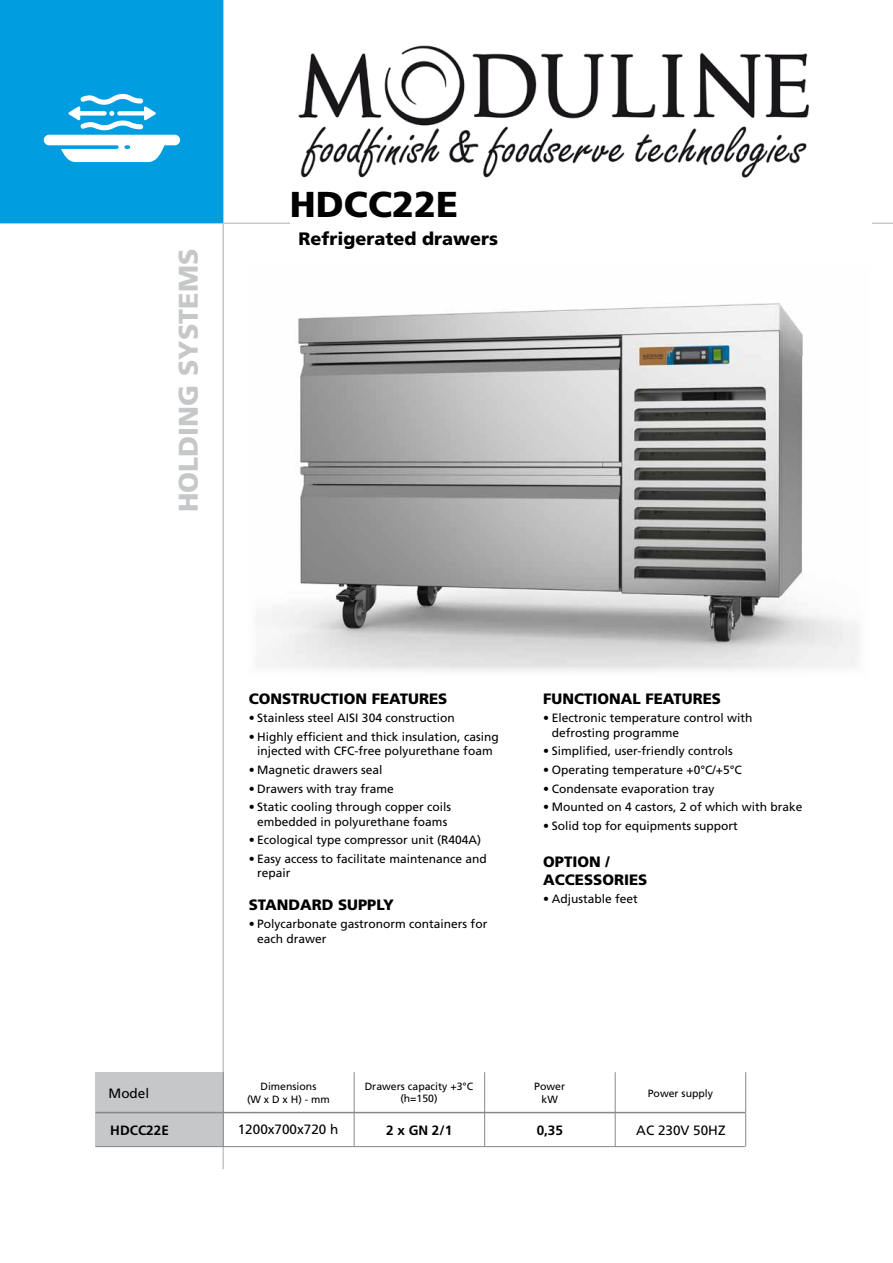
<style>
.page{position:relative;width:893px;height:1263px;background:#fff}
.page>*{position:absolute;margin:0;border:0;box-sizing:border-box;transform-origin:0 0}
.t1{font:900 36px "Frutiger";color:#000}
.t2{font:900 27px "Frutiger";color:#c6c7c8}
.t3{font:900 18px "Frutiger";color:#000}
.t4{font:900 15px/18px "Frutiger";color:#000}
.t5{font:13.5px "Frutiger";color:#000}
.t6{font:700 13.5px "Frutiger";color:#000}
.t7{font:12px/14.4px "Frutiger";color:#000}
.t8{font:10.5px/12.6px "Frutiger";color:#000;text-align:center}
</style>
<div class="page">
<img style="left:271px;top:303px;width:587px;height:368px">
<hr style="left:0;top:222px;width:893px;height:2px;background:#c6c7c8">
<hr style="left:222px;top:0;width:2px;height:1169px;background:#c6c7c8">
<div style="left:0;top:0;width:222px;height:222px;background:#009ee0"></div>
<svg style="left:44px;top:94px;width:136px;height:68px"></svg>
<img style="left:298px;top:45px;width:511px;height:133px">
<div style="left:95px;top:1072px;width:128px;height:74px;background:#c6c7c8"></div>
<hr style="left:95px;top:1112px;width:650px;height:1px;background:#87888a">
<hr style="left:95px;top:1146px;width:650px;height:1px;background:#87888a">
<hr style="left:484px;top:1072px;width:1px;height:74px;background:#87888a">
<hr style="left:354px;top:1072px;width:1px;height:74px;background:#87888a">
<hr style="left:223px;top:1072px;width:1px;height:74px;background:#87888a">
<hr style="left:615px;top:1072px;width:1px;height:74px;background:#87888a">
<hr style="left:745px;top:1072px;width:1px;height:74px;background:#87888a">
<div style="left:290px;top:189px;width:581px;height:39px;background:#fff"></div>
<h2 class="t2" style="left:172px;top:512px;width:265px;rotate:-90deg">HOLDING SYSTEMS</h2>
<h1 class="t1" style="left:290px;top:183px;width:170px">HDCC22E</h1>
<h3 class="t3" style="left:298px;top:228px;width:201px">Refrigerated drawers</h3>
<p class="t4" style="left:249px;top:689px;width:200px">CONSTRUCTION FEATURES</p>
<p class="t7" style="left:249px;top:711px;width:207px">• Stainless steel AISI 304 construction</p>
<p class="t7" style="left:249px;top:729px;width:251px;text-align:center">• Highly efficient and thick insulation, casing injected with CFC-free polyurethane foam</p>
<p class="t7" style="left:249px;top:762px;width:135px">• Magnetic drawers seal</p>
<p class="t7" style="left:249px;top:781px;width:147px">• Drawers with tray frame</p>
<p class="t7" style="left:249px;top:800px;width:204px;text-align:center">• Static cooling through copper coils embedded in polyurethane foams</p>
<p class="t7" style="left:249px;top:833px;width:234px">• Ecological type compressor unit (R404A)</p>
<p class="t7" style="left:257px;top:851px;width:231px;text-indent:-9px">• Easy access to facilitate maintenance and repair</p>
<p class="t4" style="left:249px;top:895px;width:147px">STANDARD SUPPLY</p>
<p class="t7" style="left:257px;top:917px;width:232px;text-indent:-9px">• Polycarbonate gastronorm containers for each drawer</p>
<p class="t4" style="left:543px;top:689px;width:179px">FUNCTIONAL FEATURES</p>
<p class="t7" style="left:552px;top:711px;width:202px;text-indent:-9px">• Electronic temperature control with defrosting programme</p>
<p class="t7" style="left:543px;top:744px;width:191px">• Simplified, user-friendly controls</p>
<p class="t7" style="left:543px;top:762px;width:200px">• Operating temperature +0°C/+5°C</p>
<p class="t7" style="left:543px;top:781px;width:173px">• Condensate evaporation tray</p>
<p class="t7" style="left:543px;top:800px;width:261px">• Mounted on 4 castors, 2 of which with brake</p>
<p class="t7" style="left:543px;top:818px;width:196px">• Solid top for equipments support</p>
<p class="t4" style="left:543px;top:852px;width:106px">OPTION /<br>ACCESSORIES</p>
<p class="t7" style="left:543px;top:892px;width:96px">• Adjustable feet</p>
<p class="t8" style="left:365px;top:1079px;width:110px">Drawers capacity +3°C (h=150)</p>
<p class="t5" style="left:109px;top:1085px;width:42px">Model</p>
<p class="t8" style="left:247px;top:1080px;width:84px">Dimensions<br>(W x D x H) - mm</p>
<p class="t8" style="left:534px;top:1080px;width:32px">Power kW</p>
<p class="t8" style="left:648px;top:1087px;width:67px">Power supply</p>
<p class="t6" style="left:110px;top:1122px;width:60px">HDCC22E</p>
<p class="t5" style="left:238px;top:1121px;width:102px">1200x700x720 h</p>
<p class="t6" style="left:386px;top:1122px;width:68px">2 x GN 2/1</p>
<p class="t6" style="left:537px;top:1122px;width:28px">0,35</p>
<p class="t5" style="left:636px;top:1122px;width:91px">AC 230V 50HZ</p>
</div>
